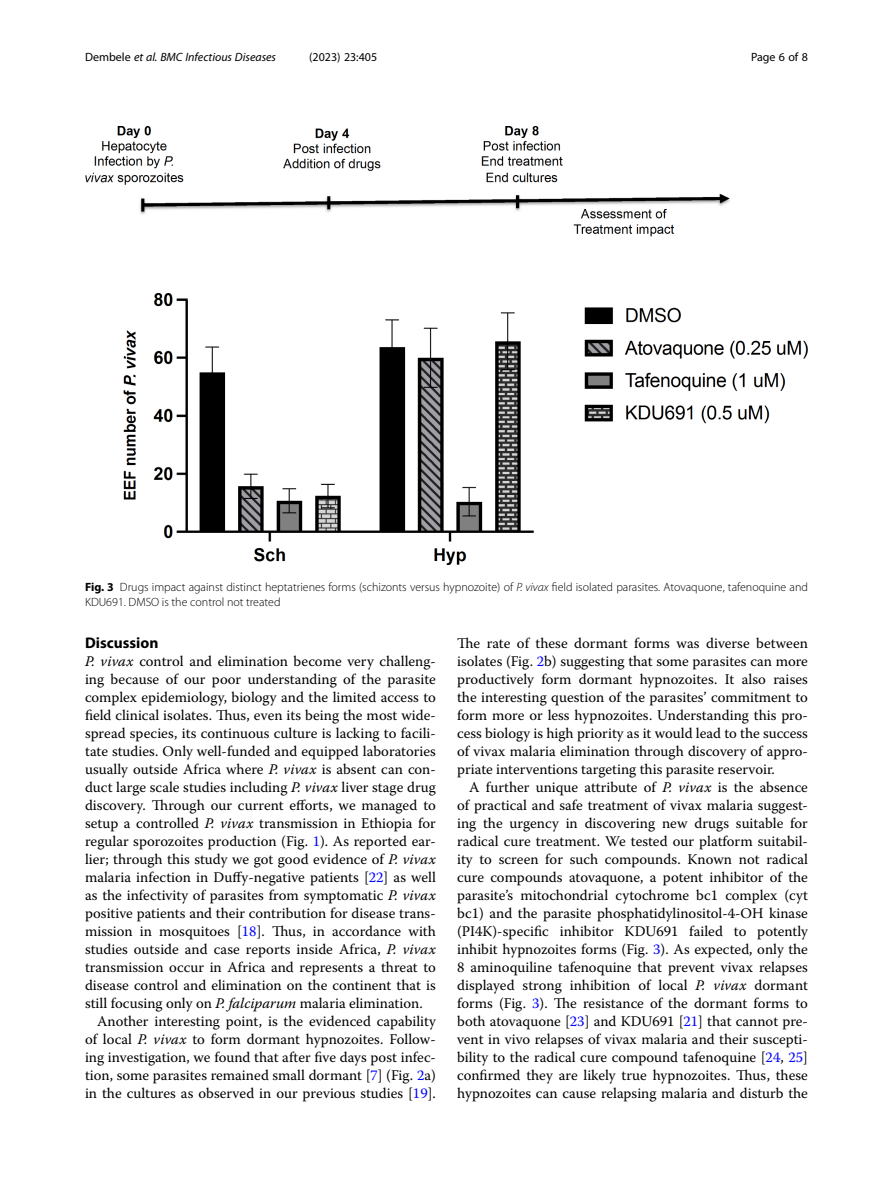
<style>
.page{position:relative;width:893px;height:1191px;background:#fff}
.page>*{position:absolute;margin:0;border:0;box-sizing:border-box;transform-origin:0 0}
.Head_1{font:700 15.45px "Myriad Pro";color:#000}
.Body_Text_Indent{font:14.7px/18px "Warnock Pro";color:#000;text-align:justify}
.Body_Text{font:14.7px/18px "Warnock Pro";color:#000;text-align:justify}
.Figure_Caption{font:300 12px/15px "Myriad Pro";color:#000}
.t1{font:italic 12px "Myriad Pro";color:#000}
.t2{font:12px "Myriad Pro";color:#000}
.s1{font-style:normal}
.s2{font-weight:700}
.s3{font-style:italic}
.s4{color:#00f}
</style>
<div class="page">
<img style="left:85px;top:126px;width:723px;height:438px">
<p class="t1" style="left:85px;top:50px;width:193px"><span class="s1">Dembele</span> et al. BMC Infectious Diseases</p>
<p class="t2" style="left:309px;top:50px;width:70px">(2023) 23:405</p>
<p class="t2" style="left:751px;top:50px;width:58px">Page 6 of 8</p>
<p class="Figure_Caption" style="left:85px;top:580px;width:724px"><span class="s2">Fig. 3</span> Drugs impact against distinct heptatrienes forms (schizonts versus hypnozoite) of <span class="s3">P. vivax</span> field isolated parasites. Atovaquone, tafenoquine and<br>KDU691. DMSO is the control not treated</p>
<p class="Head_1" style="left:85px;top:633px;width:75px">Discussion</p>
<p class="Body_Text" style="left:85px;top:652px;width:352px"><span class="s3">P. vivax</span> control and elimination become very challeng&shy;ing because of our poor understanding of the parasite complex epidemiology, biology and the limited access to field clinical isolates. Thus, even its being the most wide&shy;spread species, its continuous culture is lacking to facili&shy;tate studies. Only well-funded and equipped laboratories usually outside Africa where <span class="s3">P. vivax</span> is absent can con&shy;duct large scale studies including <span class="s3">P. vivax</span> liver stage drug discovery. Through our current efforts, we managed to setup a controlled <span class="s3">P. vivax</span> transmission in Ethiopia for regular sporozoites production (Fig. <span class="s4">1</span>). As reported ear&shy;lier; through this study we got good evidence of <span class="s3">P. vivax </span>malaria infection in Duffy-negative patients [<span class="s4">22</span>] as well as the infectivity of parasites from symptomatic <span class="s3">P. vivax </span>positive patients and their contribution for disease trans&shy;mission in mosquitoes [<span class="s4">18</span>]. Thus, in accordance with studies outside and case reports inside Africa, <span class="s3">P. vivax </span>transmission occur in Africa and represents a threat to disease control and elimination on the continent that is still focusing only on <span class="s3">P. falciparum</span> malaria elimination.</p>
<p class="Body_Text_Indent" style="left:85px;top:1012px;width:352px;text-indent:12px">Another interesting point, is the evidenced capability of local <span class="s3">P. vivax</span> to form dormant hypnozoites. Follow&shy;ing investigation, we found that after five days post infec&shy;tion, some parasites remained small dormant [<span class="s4">7</span>] (Fig. <span class="s4">2</span>a) in the cultures as observed in our previous studies [<span class="s4">19</span>].</p>
<p class="Body_Text_Indent" style="left:457px;top:634px;width:352px">The rate of these dormant forms was diverse between isolates (Fig. <span class="s4">2</span>b) suggesting that some parasites can more productively form dormant hypnozoites. It also raises the interesting question of the parasites’ commitment to form more or less hypnozoites. Understanding this pro&shy;cess biology is high priority as it would lead to the success of vivax malaria elimination through discovery of appro&shy;priate interventions targeting this parasite reservoir.</p>
<p class="Body_Text_Indent" style="left:457px;top:778px;width:352px;text-indent:12px">A further unique attribute of <span class="s3">P. vivax</span> is the absence of practical and safe treatment of vivax malaria suggest&shy;ing the urgency in discovering new drugs suitable for radical cure treatment. We tested our platform suitabil&shy;ity to screen for such compounds. Known not radical cure compounds atovaquone, a potent inhibitor of the parasite’s mitochondrial cytochrome bc1 complex (cyt bc1) and the parasite phosphatidylinositol-4-OH kinase (PI4K)-specific inhibitor KDU691 failed to potently inhibit hypnozoites forms (Fig. <span class="s4">3</span>). As expected, only the 8 aminoquiline tafenoquine that prevent vivax relapses displayed strong inhibition of local <span class="s3">P. vivax</span> dormant forms (Fig. <span class="s4">3</span>). The resistance of the dormant forms to both atovaquone [<span class="s4">23</span>] and KDU691 [<span class="s4">21</span>] that cannot pre&shy;vent in vivo relapses of vivax malaria and their suscepti&shy;bility to the radical cure compound tafenoquine [<span class="s4">24</span>, <span class="s4">25</span>] confirmed they are likely true hypnozoites. Thus, these hypnozoites can cause relapsing malaria and disturb the</p>
</div>
